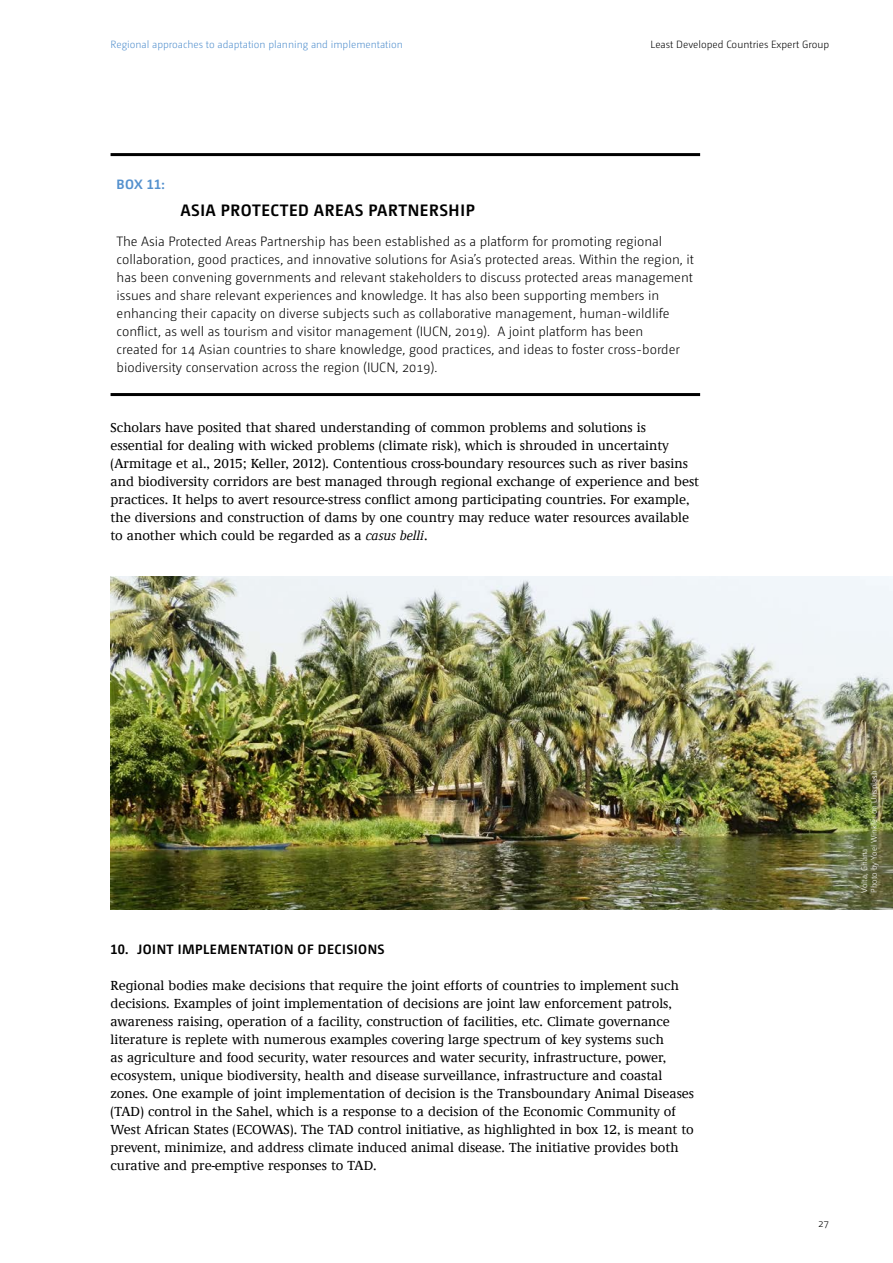
<style>
.page{position:relative;width:893px;height:1263px;background:#fff}
.page>*{position:absolute;margin:0;border:0;box-sizing:border-box;transform-origin:0 0}
.t1{font:700 16.5px "Camingo Dos Pro";letter-spacing:.035em;color:#000}
.t2{font:500 13.5px/18px "Demos LT";color:#000}
.t3{font:300 13.5px/18px "Camingo Dos Pro";color:#000}
.t4{font:700 13.5px "Camingo Dos Pro";letter-spacing:.035em;color:#000}
.t5{font:700 13.5px "Camingo Dos Pro";color:#5491ce}
.t6{font:300 10.5px "Camingo Dos Pro";color:#5491ce}
.t7{font:300 10.5px "Camingo Dos Pro";color:#000}
.t8{font:300 8.25px/9.9px "Camingo Dos Pro";color:#fff}
.s1{font-style:italic}
</style>
<div class="page">
<hr style="left:111px;top:153px;width:589px;height:3px;background:#000">
<hr style="left:111px;top:393px;width:589px;height:3px;background:#000">
<img style="left:111px;top:576px;width:782px;height:334px">
<p class="t6" style="left:111px;top:39px;width:294px">Regional approaches to adaptation planning and implementation</p>
<p class="t7" style="left:650px;top:39px;width:180px">Least Developed Countries Expert Group</p>
<p class="t5" style="left:117px;top:176px;width:49px">BOX 11:</p>
<p class="t1" style="left:180px;top:200px;width:296px">ASIA PROTECTED AREAS PARTNERSHIP</p>
<p class="t3" style="left:117px;top:232px;width:579px">The Asia Protected Areas Partnership has been established as a platform for promoting regional collaboration, good practices, and innovative solutions for Asia’s protected areas. Within the region, it has been convening governments and relevant stakeholders to discuss protected areas management issues and share relevant experiences and knowledge. It has also been supporting members in enhancing their capacity on diverse subjects such as collaborative management, human-wildlife conflict, as well as tourism and visitor management (IUCN, 2019). A joint platform has been<br>created for 14 Asian countries to share knowledge, good practices, and ideas to foster cross-border biodiversity conservation across the region (IUCN, 2019).</p>
<p class="t2" style="left:111px;top:419px;width:590px">Scholars have posited that shared understanding of common problems and solutions is essential for dealing with wicked problems (climate risk), which is shrouded in uncertainty (Armitage et al., 2015; Keller, 2012). Contentious cross-boundary resources such as river basins and biodiversity corridors are best managed through regional exchange of experience and best practices. It helps to avert resource-stress conflict among participating countries. For example, the diversions and construction of dams by one country may reduce water resources available to another which could be regarded as a <span class="s1">casus belli</span>.</p>
<p class="t4" style="left:111px;top:941px;width:276px">10. JOINT IMPLEMENTATION OF DECISIONS</p>
<p class="t2" style="left:111px;top:977px;width:585px">Regional bodies make decisions that require the joint efforts of countries to implement such decisions. Examples of joint implementation of decisions are joint law enforcement patrols, awareness raising, operation of a facility, construction of facilities, etc. Climate governance literature is replete with numerous examples covering large spectrum of key systems such<br>as agriculture and food security, water resources and water security, infrastructure, power, ecosystem, unique biodiversity, health and disease surveillance, infrastructure and coastal zones. One example of joint implementation of decision is the Transboundary Animal Diseases (TAD) control in the Sahel, which is a response to a decision of the Economic Community of West African States (ECOWAS). The TAD control initiative, as highlighted in box 12, is meant to prevent, minimize, and address climate induced animal disease. The initiative provides both curative and pre-emptive responses to TAD.</p>
<p class="t8" style="left:859px;top:893px;width:124px;rotate:-90deg">Volta, Ghana<br>Photo by Yoel Winkler on Unsplash</p>
<p class="t7" style="left:818px;top:1217px;width:13px">27</p>
</div>
